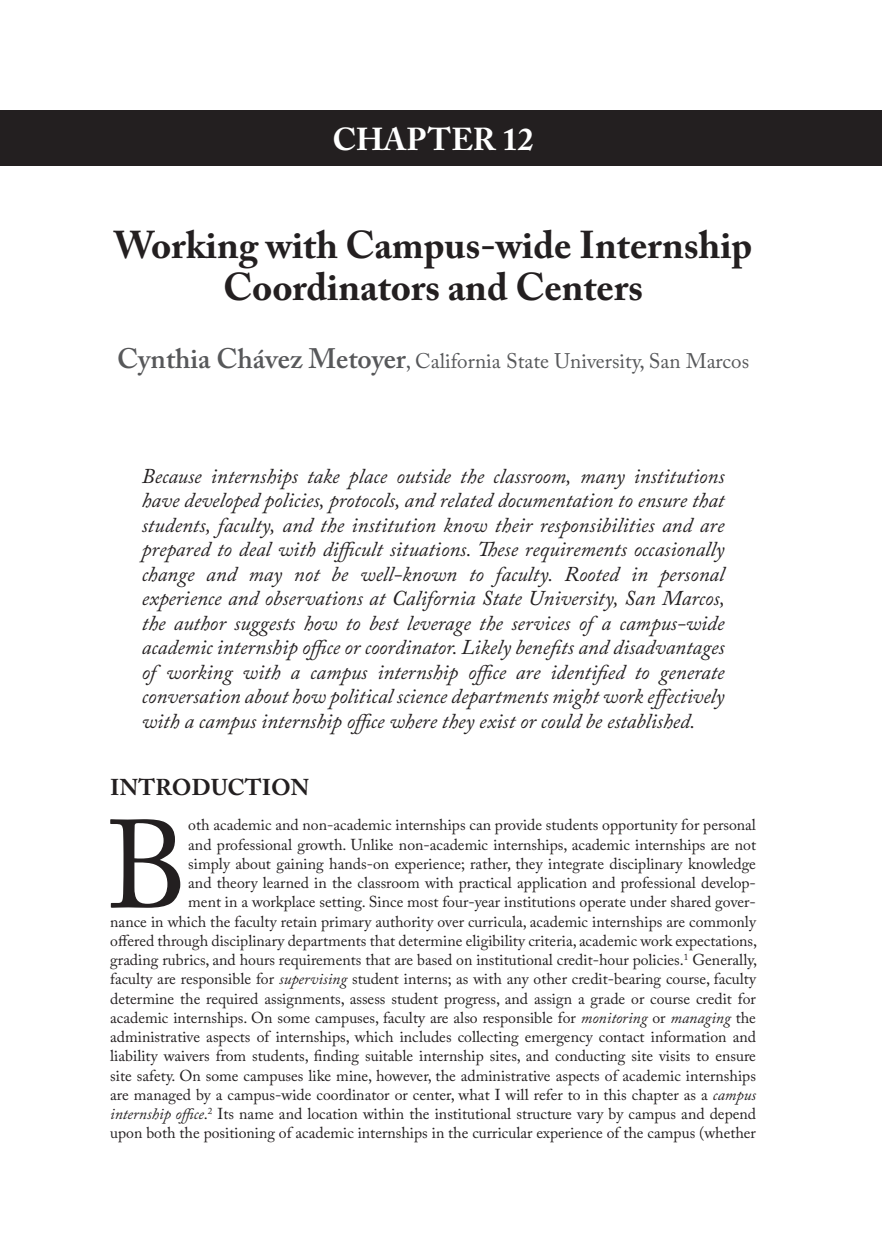
<style>
.page{position:relative;width:882px;height:1260px;background:#fff}
.page>*{position:absolute;margin:0;border:0;box-sizing:border-box;transform-origin:0 0}
.Drop_Cap_5{font:124.08px "Adobe Caslon Pro";color:#231f20}
.t1{font:700 38.5px/42px "Adobe Caslon Pro";color:#231f20;text-align:center}
.t2{font:700 31.5px "Adobe Caslon Pro";color:#fff}
.Heading{font:700 22.75px "Adobe Caslon Pro";color:#231f20}
.t3{font:italic 21px/24.5px "Adobe Caslon Pro";color:#231f20;text-align:justify}
.t4{font:21px "Adobe Caslon Pro";color:#57585a}
.Drop_Cap_5-2{font:15.75px/19.2px "Adobe Caslon Pro";color:#231f20;text-align:right}
.s1{font-weight:600;font-size:28px}
.s2{font-style:italic}
</style>
<div class="page">
<div style="left:0;top:110px;width:882px;height:56px;background:#231f20"></div>
<h3 class="t2" style="left:332px;top:120px;width:203px">CHAPTER 12</h3>
<h2 class="t1" style="left:114px;top:223px;width:640px">Working with Campus-wide Internship<br>Coordinators and Centers</h2>
<h3 class="t4" style="left:117px;top:348px;width:634px"><span class="s1">Cynthia Chávez Metoyer</span>, California State University, San Marcos</h3>
<p class="t3" style="left:142px;top:463px;width:585px">Because internships take place outside the classroom, many institutions have developed policies, protocols, and related documentation to ensure that students, faculty, and the institution know their responsibilities and are prepared to deal with difficult situations. These requirements occasionally change and may not be well-known to faculty. Rooted in personal experience and observations at California State University, San Marcos, the author suggests how to best leverage the services of a campus-wide academic internship office or coordinator. Likely benefits and disadvantages of working with a campus internship office are identified to generate conversation about how political science departments might work effectively with a campus internship office where they exist or could be established.</p>
<p class="Heading" style="left:110px;top:774px;width:201px">INTRODUCTION</p>
<p class="Drop_Cap_5" style="left:106px;top:792px;width:83px">B</p>
<p class="Drop_Cap_5-2" style="left:110px;top:815px;width:648px">oth academic and non-academic internships can provide students opportunity for personal<br>and professional growth. Unlike non-academic internships, academic internships are not<br>simply about gaining hands-on experience; rather, they integrate disciplinary knowledge<br>and theory learned in the classroom with practical application and professional develop-<br>ment in a workplace setting. Since most four-year institutions operate under shared gover-<br>nance in which the faculty retain primary authority over curricula, academic internships are commonly offered through disciplinary departments that determine eligibility criteria, academic work expectations, grading rubrics, and hours requirements that are based on institutional credit-hour policies.<sup>1</sup> Generally, faculty are responsible for <span class="s2">supervising</span> student interns; as with any other credit-bearing course, faculty determine the required assignments, assess student progress, and assign a grade or course credit for academic internships. On some campuses, faculty are also responsible for <span class="s2">monitoring</span> or <span class="s2">managing</span> the administrative aspects of internships, which includes collecting emergency contact information and liability waivers from students, finding suitable internship sites, and conducting site visits to ensure site safety. On some campuses like mine, however, the administrative aspects of academic internships are managed by a campus-wide coordinator or center, what I will refer to in this chapter as a <span class="s2">campus internship office</span>.<sup>2</sup> Its name and location within the institutional structure vary by campus and depend upon both the positioning of academic internships in the curricular experience of the campus (whether</p>
</div>
